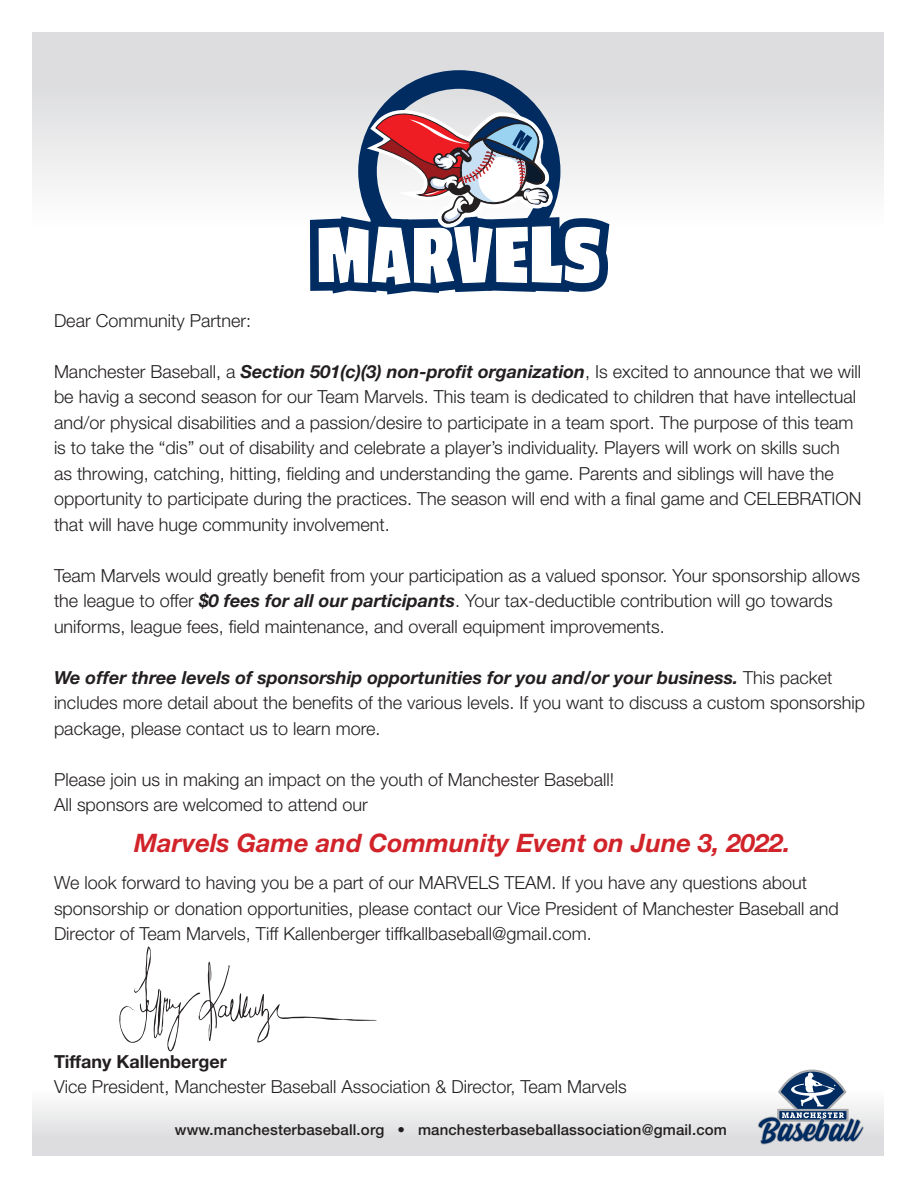
<style>
.page{position:relative;width:918px;height:1188px;background:#fff}
.page>*{position:absolute;margin:0;border:0;box-sizing:border-box;transform-origin:0 0}
.t1{font:italic 700 25.5px "Helvetica Neue LT Std";color:#d1232a}
.t2{font:300 18px/25.5px "Helvetica Neue LT Std";color:#231f20}
.t3{font:700 18px "Helvetica Neue LT Std";color:#231f20}
.t4{font:500 15px "Helvetica Neue LT Std";letter-spacing:.01em;color:#231f20}
.s1{font-weight:700;font-style:italic}
</style>
<div class="page">
<div style="left:32px;top:1067px;width:852px;height:89px;background:linear-gradient(to bottom,#fff,#d7d8da)"></div>
<div style="left:32px;top:32px;width:852px;height:260px;background:linear-gradient(to bottom,#d7d8da,#fff)"></div>
<svg style="left:310px;top:70px;width:299px;height:225px"></svg>
<svg style="left:758px;top:1069px;width:106px;height:76px"></svg>
<svg style="left:119px;top:947px;width:258px;height:105px"></svg>
<p class="t2" style="left:54px;top:307px;width:199px">Dear Community Partner:</p>
<p class="t2" style="left:54px;top:358px;width:809px">Manchester Baseball, a <span class="s1">Section 501(c)(3) non-profit organization</span>, Is excited to announce that we will be havig a second season for our Team Marvels. This team is dedicated to children that have intellectual and/or physical disabilities and a passion/desire to participate in a team sport. The purpose of this team is to take the “dis” out of disability and celebrate a player’s individuality. Players will work on skills such as throwing, catching, hitting, fielding and understanding the game. Parents and siblings will have the opportunity to participate during the practices. The season will end with a final game and CELEBRATION that will have huge community involvement.</p>
<p class="t2" style="left:54px;top:562px;width:808px">Team Marvels would greatly benefit from your participation as a valued sponsor. Your sponsorship allows the league to offer <span class="s1">$0 fees for all our participants</span>. Your tax-deductible contribution will go towards uniforms, league fees, field maintenance, and overall equipment improvements.</p>
<p class="t2" style="left:54px;top:664px;width:813px"><span class="s1">We offer three levels of sponsorship opportunities for you and/or your business.</span> This packet includes more detail about the benefits of the various levels. If you want to discuss a custom sponsorship package, please contact us to learn more.</p>
<p class="t2" style="left:54px;top:766px;width:562px">Please join us in making an impact on the youth of Manchester Baseball!<br>All sponsors are welcomed to attend our</p>
<h1 class="t1" style="left:134px;top:827px;width:658px">Marvels Game and Community Event on June 3, 2022.</h1>
<p class="t2" style="left:54px;top:870px;width:786px">We look forward to having you be a part of our MARVELS TEAM. If you have any questions about sponsorship or donation opportunities, please contact our Vice President of Manchester Baseball and<br>Director of Team Marvels, Tiff Kallenberger tiffkallbaseball@gmail.com.</p>
<p class="t3" style="left:54px;top:1050px;width:174px">Tiffany Kallenberger</p>
<p class="t2" style="left:54px;top:1074px;width:574px">Vice President, Manchester Baseball Association &amp; Director, Team Marvels</p>
<p class="t4" style="left:175px;top:1121px;width:554px">www.manchesterbaseball.org • manchesterbaseballassociation@gmail.com</p>
</div>
